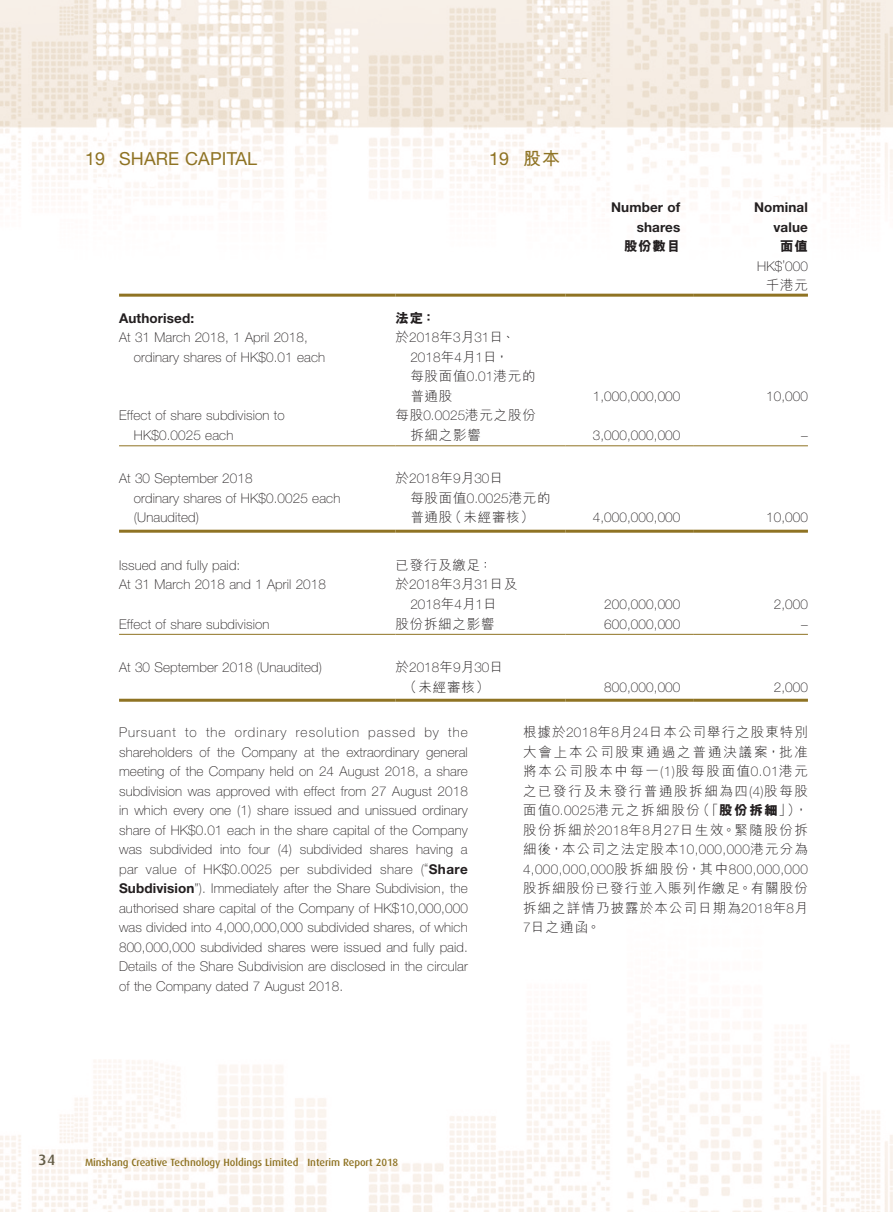
<style>
.page{position:relative;width:893px;height:1212px;background:#fff}
.page>*{position:absolute;margin:0;border:0;box-sizing:border-box;transform-origin:0 0}
.Heading_2{font:18px "Helvetica Neue LT Std";letter-spacing:.01em;color:#8f7323}
.C_Heading_2{font:18px "Helvetica Neue LT Std";color:#8f7323}
.t1{font:500 15px "Dax";color:#645d47}
.Body_Text{font:100 13.5px/19.5px "Helvetica Neue LT Std";letter-spacing:.01em;color:#231f20}
.C_Body_Text{font:300 13.5px/19.5px "M Hei HK";letter-spacing:.08em;color:#231f20;text-align:justify}
.Body_Text-2{font:300 13.5px/19.5px "M Hei HK";letter-spacing:.06em;color:#231f20}
.Body_Text-3{font:700 13.5px "Helvetica Neue LT Std";letter-spacing:.01em;color:#231f20}
.Body_Text-4{font:800 13.5px "M Hei HK";letter-spacing:.06em;color:#231f20}
.t2{font:500 10.5px "Dax";letter-spacing:-.01em;color:#8f7323}
.s1{font-family:"M Hei HK";font-weight:700}
.s2{font-family:"Helvetica Neue LT Std";font-weight:100}
.s3{font-family:"M Hei HK";font-weight:300}
.s4{font-weight:700}
.s5{font-weight:800}
</style>
<div class="page">
<img style="left:0;top:0;width:893px;height:1212px">
<hr style="left:119px;top:294px;width:276px;height:3px;background:#8f7323">
<hr style="left:395px;top:294px;width:171px;height:3px;background:#8f7323">
<hr style="left:566px;top:294px;width:127px;height:3px;background:#8f7323">
<hr style="left:693px;top:294px;width:115px;height:3px;background:#8f7323">
<hr style="left:119px;top:445px;width:276px;height:1px;background:#8f7323">
<hr style="left:395px;top:445px;width:171px;height:1px;background:#8f7323">
<hr style="left:566px;top:445px;width:127px;height:1px;background:#8f7323">
<hr style="left:693px;top:445px;width:115px;height:1px;background:#8f7323">
<hr style="left:119px;top:530px;width:276px;height:3px;background:#8f7323">
<hr style="left:395px;top:530px;width:171px;height:3px;background:#8f7323">
<hr style="left:566px;top:530px;width:127px;height:3px;background:#8f7323">
<hr style="left:693px;top:530px;width:115px;height:3px;background:#8f7323">
<hr style="left:119px;top:634px;width:276px;height:1px;background:#8f7323">
<hr style="left:395px;top:634px;width:171px;height:1px;background:#8f7323">
<hr style="left:566px;top:634px;width:127px;height:1px;background:#8f7323">
<hr style="left:693px;top:634px;width:115px;height:1px;background:#8f7323">
<hr style="left:119px;top:699px;width:276px;height:3px;background:#8f7323">
<hr style="left:395px;top:699px;width:171px;height:3px;background:#8f7323">
<hr style="left:566px;top:699px;width:127px;height:3px;background:#8f7323">
<hr style="left:693px;top:699px;width:115px;height:3px;background:#8f7323">
<p class="Heading_2" style="left:85px;top:148px;width:174px">19 SHARE CAPITAL</p>
<p class="C_Heading_2" style="left:489px;top:148px;width:73px">19 <span class="s1">股本</span></p>
<p class="Body_Text-3" style="left:119px;top:310px;width:77px">Authorised:</p>
<p class="Body_Text-4" style="left:395px;top:311px;width:41px">法定：</p>
<p class="Body_Text" style="left:134px;top:328px;width:193px;text-indent:-15px">At 31 March 2018, 1 April 2018, ordinary shares of HK$0.01 each</p>
<p class="Body_Text-2" style="left:410px;top:328px;width:127px;text-indent:-15px">於<span class="s2">2018</span>年<span class="s2">3</span>月<span class="s2">31</span>日、<br><span class="s2">2018</span>年<span class="s2">4</span>月<span class="s2">1</span>日，<br>每股面值<span class="s2">0.01</span>港元的普通股</p>
<p class="Body_Text" style="left:134px;top:406px;width:152px;text-indent:-15px">Effect of share subdivision to<br>HK$0.0025 each</p>
<p class="Body_Text-2" style="left:410px;top:406px;width:127px;text-indent:-15px">每股<span class="s2">0.0025</span>港元之股份拆細之影響</p>
<p class="Body_Text" style="left:134px;top:469px;width:208px;text-indent:-15px">At 30 September 2018<br>ordinary shares of HK$0.0025 each (Unaudited)</p>
<p class="Body_Text-2" style="left:410px;top:469px;width:142px;text-indent:-15px">於<span class="s2">2018</span>年<span class="s2">9</span>月<span class="s2">30</span>日<br>每股面值<span class="s2">0.0025</span>港元的普通股（未經審核）</p>
<p class="Body_Text" style="left:119px;top:555px;width:123px">Issued and fully paid:</p>
<p class="Body_Text-2" style="left:395px;top:555px;width:98px">已發行及繳足：</p>
<p class="Body_Text" style="left:119px;top:575px;width:208px">At 31 March 2018 and 1 April 2018</p>
<p class="Body_Text" style="left:395px;top:575px;width:123px;text-align:center"><span class="s3">於</span>2018<span class="s3">年</span>3<span class="s3">月</span>31<span class="s3">日及<br></span>2018<span class="s3">年</span>4<span class="s3">月</span>1<span class="s3">日</span></p>
<p class="Body_Text-3" style="left:611px;top:199px;width:71px">Number of</p>
<p class="Body_Text-3" style="left:637px;top:219px;width:45px">shares</p>
<p class="Body_Text-3" style="left:754px;top:199px;width:55px">Nominal</p>
<p class="Body_Text-3" style="left:773px;top:219px;width:36px">value</p>
<p class="Body_Text-4" style="left:624px;top:240px;width:58px">股份數目</p>
<p class="Body_Text-4" style="left:780px;top:240px;width:29px">面值</p>
<p class="Body_Text" style="left:757px;top:256px;width:52px">HK$’000</p>
<p class="Body_Text-2" style="left:766px;top:275px;width:44px">千港元</p>
<p class="Body_Text" style="left:593px;top:386px;width:89px">1,000,000,000</p>
<p class="Body_Text" style="left:766px;top:386px;width:43px">10,000</p>
<p class="Body_Text" style="left:593px;top:425px;width:89px">3,000,000,000</p>
<p class="Body_Text" style="left:801px;top:425px;width:8px">–</p>
<p class="Body_Text" style="left:593px;top:508px;width:89px">4,000,000,000</p>
<p class="Body_Text" style="left:766px;top:508px;width:43px">10,000</p>
<p class="Body_Text" style="left:604px;top:594px;width:78px">200,000,000</p>
<p class="Body_Text" style="left:774px;top:594px;width:36px">2,000</p>
<p class="Body_Text" style="left:119px;top:614px;width:152px">Effect of share subdivision</p>
<p class="Body_Text-2" style="left:395px;top:614px;width:101px">股份拆細之影響</p>
<p class="Body_Text" style="left:604px;top:614px;width:78px">600,000,000</p>
<p class="Body_Text" style="left:119px;top:657px;width:205px">At 30 September 2018 (Unaudited)</p>
<p class="Body_Text-2" style="left:395px;top:657px;width:109px;text-align:center">於<span class="s2">2018</span>年<span class="s2">9</span>月<span class="s2">30</span>日（未經審核）</p>
<p class="Body_Text" style="left:604px;top:677px;width:78px">800,000,000</p>
<p class="Body_Text" style="left:774px;top:677px;width:36px">2,000</p>
<p class="Body_Text" style="left:119px;top:723px;width:350px;text-align:justify">Pursuant to the ordinary resolution passed by the shareholders of the Company at the extraordinary general meeting of the Company held on 24 August 2018, a share subdivision was approved with effect from 27 August 2018 in which every one (1) share issued and unissued ordinary share of HK$0.01 each in the share capital of the Company was subdivided into four (4) subdivided shares having a par value of HK$0.0025 per subdivided share (“<span class="s4">Share Subdivision</span>”). Immediately after the Share Subdivision, the authorised share capital of the Company of HK$10,000,000 was divided into 4,000,000,000 subdivided shares, of which 800,000,000 subdivided shares were issued and fully paid.<br>Details of the Share Subdivision are disclosed in the circular of the Company dated 7 August 2018.</p>
<p class="C_Body_Text" style="left:523px;top:722px;width:286px">根據於<span class="s2">2018</span>年<span class="s2">8</span>月<span class="s2">24</span>日本公司舉行之股東特別大會上本公司股東通過之普通決議案，批准將本公司股本中每一<span class="s2">(1)</span>股每股面值<span class="s2">0.01</span>港元之已發行及未發行普通股拆細為四<span class="s2">(4)</span>股每股面值<span class="s2">0.0025</span>港元之拆細股份（「<span class="s5">股份拆細</span>」），股份拆細於<span class="s2">2018</span>年<span class="s2">8</span>月<span class="s2">27</span>日生效。緊隨股份拆細後，本公司之法定股本<span class="s2">10,000,000</span>港元分為<span class="s2">4,000,000,000</span>股拆細股份，其中<span class="s2">800,000,000</span>股拆細股份已發行並入賬列作繳足。有關股份拆細之詳情乃披露於本公司日期為<span class="s2">2018</span>年<span class="s2">8</span>月<span class="s2">7</span>日之通函。</p>
<p class="t1" style="left:38px;top:1152px;width:18px">34</p>
<p class="t2" style="left:85px;top:1156px;width:315px">Minshang Creative Technology Holdings Limited Interim Report 2018</p>
</div>
